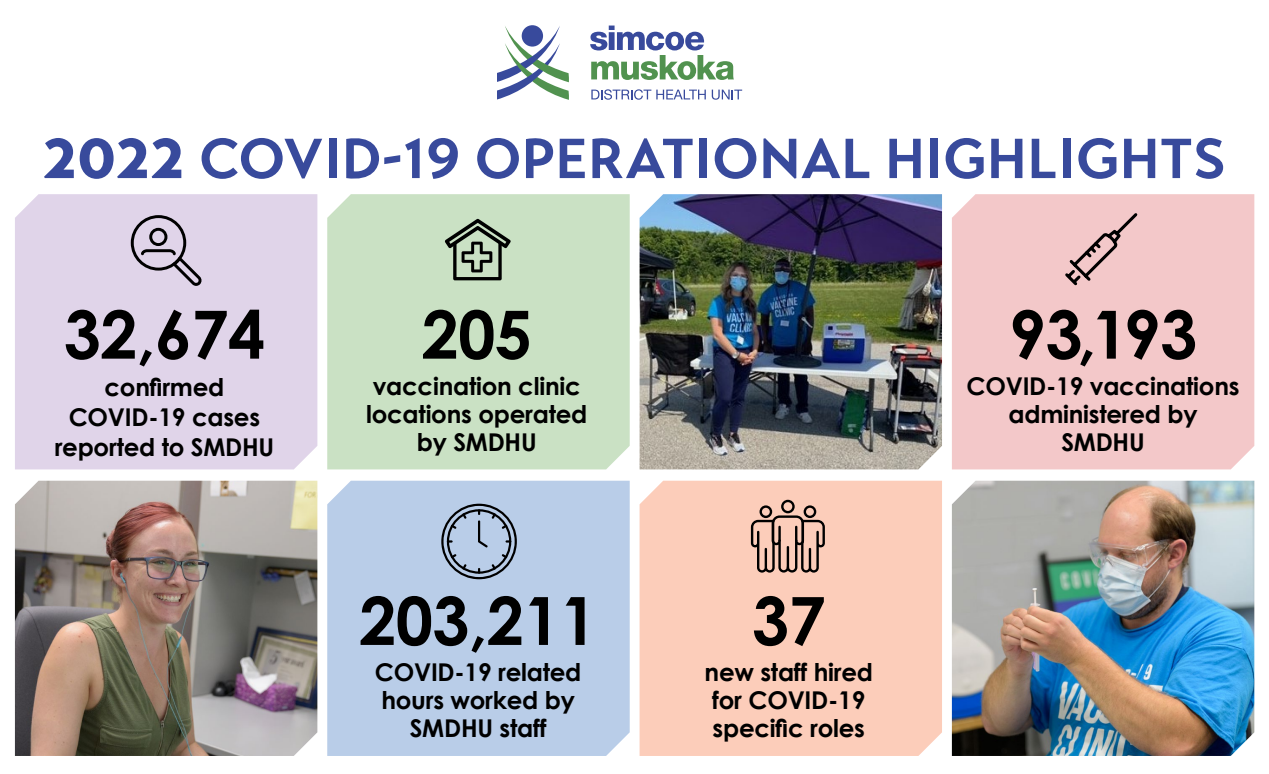
<style>
.page{position:relative;width:1269px;height:774px;background:#fff}
.page>*{position:absolute;margin:0;border:0;box-sizing:border-box;transform-origin:0 0}
.Paragraph_Style_1_nu{font:700 66.5px "Century Gothic";letter-spacing:-.01em;color:#000}
.t1{font:700 56px "Transat Text";letter-spacing:.005em;color:#384a9c}
.Paragraph_Style_1_nu-2{font:700 24.5px/28px "Century Gothic";letter-spacing:-.01em;color:#000;text-align:center}
.s1{font-weight:900}
</style>
<div class="page">
<svg style="left:497px;top:25px;width:72px;height:75px"></svg>
<svg style="left:590px;top:26px;width:144px;height:54px"></svg>
<svg style="left:591px;top:89px;width:115px;height:11px"></svg>
<svg style="left:712px;top:90px;width:30px;height:10px"></svg>
<div style="left:327px;top:194px;width:303px;height:275px;background:#cae1c4"></div>
<svg style="left:445px;top:219px;width:66px;height:61px;background:#8c9c88"></svg>
<div style="left:952px;top:194px;width:302px;height:275px;background:#f3c8c9"></div>
<svg style="left:1062px;top:210px;width:78px;height:78px;background:#d8b2b3"></svg>
<div style="left:639px;top:480px;width:303px;height:276px;background:#fccdba"></div>
<svg style="left:751px;top:500px;width:74px;height:72px;background:#b79487"></svg>
<div style="left:327px;top:480px;width:303px;height:276px;background:#b9cde8"></div>
<svg style="left:441px;top:503px;width:76px;height:76px;background:#95a5bb"></svg>
<div style="left:15px;top:194px;width:302px;height:275px;background:#e0d4e9"></div>
<svg style="left:131px;top:215px;width:71px;height:71px;background:#b6acbe"></svg>
<img style="left:639px;top:194px;width:303px;height:275px">
<img style="left:15px;top:480px;width:302px;height:276px">
<img style="left:952px;top:480px;width:302px;height:276px">
<h1 class="t1" style="left:43px;top:125px;width:1184px"><span class="s1">2022</span> COVID-19 OPERATIONAL HIGHLIGHTS</h1>
<p class="Paragraph_Style_1_nu" style="left:64px;top:284px;width:203px">32,674</p>
<p class="Paragraph_Style_1_nu-2" style="left:55px;top:371px;width:221px;line-height:29.8px">confirmed<br>COVID-19 cases reported to SMDHU</p>
<p class="Paragraph_Style_1_nu" style="left:421px;top:284px;width:112px">205</p>
<p class="Paragraph_Style_1_nu-2" style="left:366px;top:370px;width:223px">vaccination clinic locations operated by SMDHU</p>
<p class="Paragraph_Style_1_nu" style="left:359px;top:570px;width:240px">203,211</p>
<p class="Paragraph_Style_1_nu-2" style="left:375px;top:657px;width:208px">COVID-19 related hours worked by<br>SMDHU staff</p>
<p class="Paragraph_Style_1_nu" style="left:752px;top:570px;width:75px">37</p>
<p class="Paragraph_Style_1_nu-2" style="left:704px;top:657px;width:170px">new staff hired for COVID-19 specific roles</p>
<p class="Paragraph_Style_1_nu" style="left:1009px;top:284px;width:190px">93,193</p>
<p class="Paragraph_Style_1_nu-2" style="left:966px;top:370px;width:274px">COVID-19 vaccinations administered by<br>SMDHU</p>
</div>
